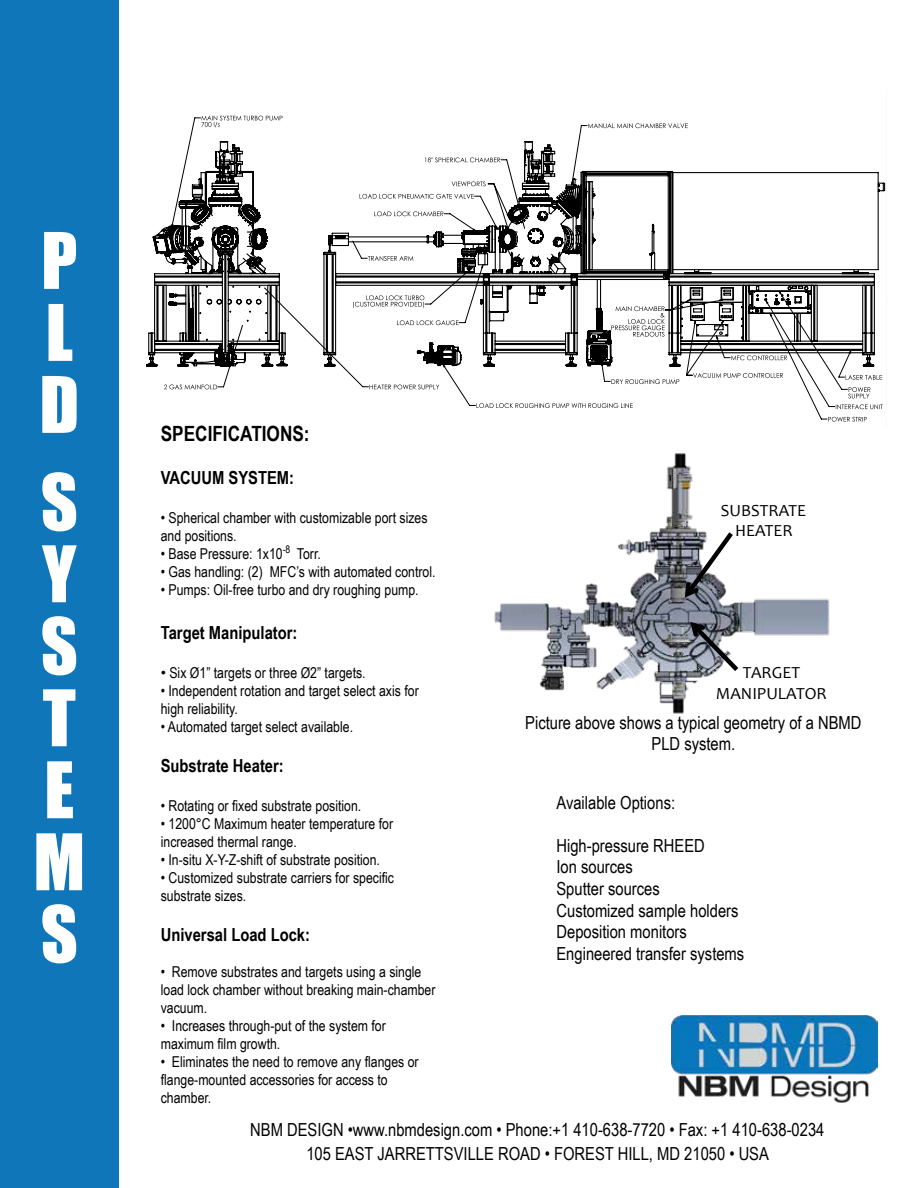
<style>
.page{position:relative;width:918px;height:1188px;background:#fff}
.page>*{position:absolute;margin:0;border:0;box-sizing:border-box;transform-origin:0 0}
.t1{font:72px/72px "Impact";color:#fff;text-align:justify}
.t2{font:700 21px "Arial Narrow";color:#000}
.t3{font:18px/21.6px "Arial Narrow";color:#000;text-align:center}
.t4{font:700 18px "Arial Narrow";color:#000}
.t5{font:16.95px/20.4px "Candara";color:#010101;text-align:center}
.t6{font:15px/18px "Arial Narrow";color:#000}
.s1{font-family:"Arial"}
</style>
<div class="page">
<div style="left:0;top:0;width:118px;height:1188px;background:#0f76ba"></div>
<img style="left:672px;top:1016px;width:205px;height:87px">
<svg style="left:164px;top:115px;width:719px;height:307px"></svg>
<svg style="left:289px;top:182px;width:34px;height:185px"></svg>
<svg style="left:323px;top:141px;width:563px;height:226px"></svg>
<svg style="left:146px;top:141px;width:143px;height:226px"></svg>
<img style="left:494px;top:453px;width:336px;height:261px">
<svg style="left:681px;top:527px;width:56px;height:74px"></svg>
<svg style="left:687px;top:619px;width:56px;height:57px"></svg>
<h1 class="t1" style="left:39px;top:223px;width:39px">P L D</h1>
<h1 class="t1" style="left:33px;top:464px;width:50px;text-align:left">S<br>Y<br>S<br>T<br>E<br>M<br>S</h1>
<h2 class="t2" style="left:161px;top:417px;width:150px">SPECIFICATIONS:</h2>
<p class="t4" style="left:161px;top:464px;width:135px">VACUUM SYSTEM:</p>
<p class="t6" style="left:161px;top:509px;width:268px">• Spherical chamber with customizable port sizes and positions.</p>
<p class="t6" style="left:161px;top:545px;width:162px">• Base Pressure: 1x10<sup>-8</sup> Torr.</p>
<p class="t6" style="left:161px;top:563px;width:276px">• Gas handling: (2) MFC’s with automated control.</p>
<p class="t6" style="left:161px;top:581px;width:259px">• Pumps: Oil-free turbo and dry roughing pump.</p>
<p class="t4" style="left:161px;top:619px;width:138px">Target Manipulator:</p>
<p class="t6" style="left:161px;top:663px;width:206px"><span class="s1">•</span> Six Ø1” targets or three Ø2” targets.</p>
<p class="t6" style="left:161px;top:681px;width:259px">• Independent rotation and target select axis for high reliability.</p>
<p class="t6" style="left:161px;top:717px;width:194px">• Automated target select available.</p>
<p class="t4" style="left:161px;top:752px;width:125px">Substrate Heater:</p>
<p class="t6" style="left:161px;top:797px;width:202px">• Rotating or fixed substrate position.</p>
<p class="t6" style="left:161px;top:815px;width:234px">• 1200°C Maximum heater temperature for increased thermal range.</p>
<p class="t6" style="left:161px;top:851px;width:221px">• In-situ X-Y-Z-shift of substrate position.</p>
<p class="t6" style="left:161px;top:869px;width:235px">• Customized substrate carriers for specific substrate sizes.</p>
<p class="t4" style="left:161px;top:921px;width:151px">Universal Load Lock:</p>
<p class="t6" style="left:161px;top:962px;width:276px">• Remove substrates and targets using a single load lock chamber without breaking main-chamber vacuum.</p>
<p class="t6" style="left:161px;top:1016px;width:227px">• Increases through-put of the system for maximum film growth.</p>
<p class="t6" style="left:161px;top:1052px;width:259px">• Eliminates the need to remove any flanges or flange-mounted accessories for access to chamber.</p>
<p class="t3" style="left:250px;top:1117px;width:576px;line-height:24px">NBM DESIGN •www.nbmdesign.com • Phone:+1 410-638-7720 • Fax: +1 410-638-0234<br>105 EAST JARRETTSVILLE ROAD • FOREST HILL, MD 21050 • USA</p>
<p class="t5" style="left:721px;top:500px;width:87px">SUBSTRATE<br>HEATER</p>
<p class="t5" style="left:716px;top:662px;width:112px">TARGET<br>MANIPULATOR</p>
<p class="t3" style="left:525px;top:711px;width:338px">Picture above shows a typical geometry of a NBMD<br>PLD system.</p>
<p class="t3" style="left:556px;top:791px;width:120px">Available Options:</p>
<p class="t3" style="left:556px;top:834px;width:189px;text-align:left">High-pressure RHEED<br>Ion sources<br>Sputter sources<br>Customized sample holders<br>Deposition monitors<br>Engineered transfer systems</p>
</div>
